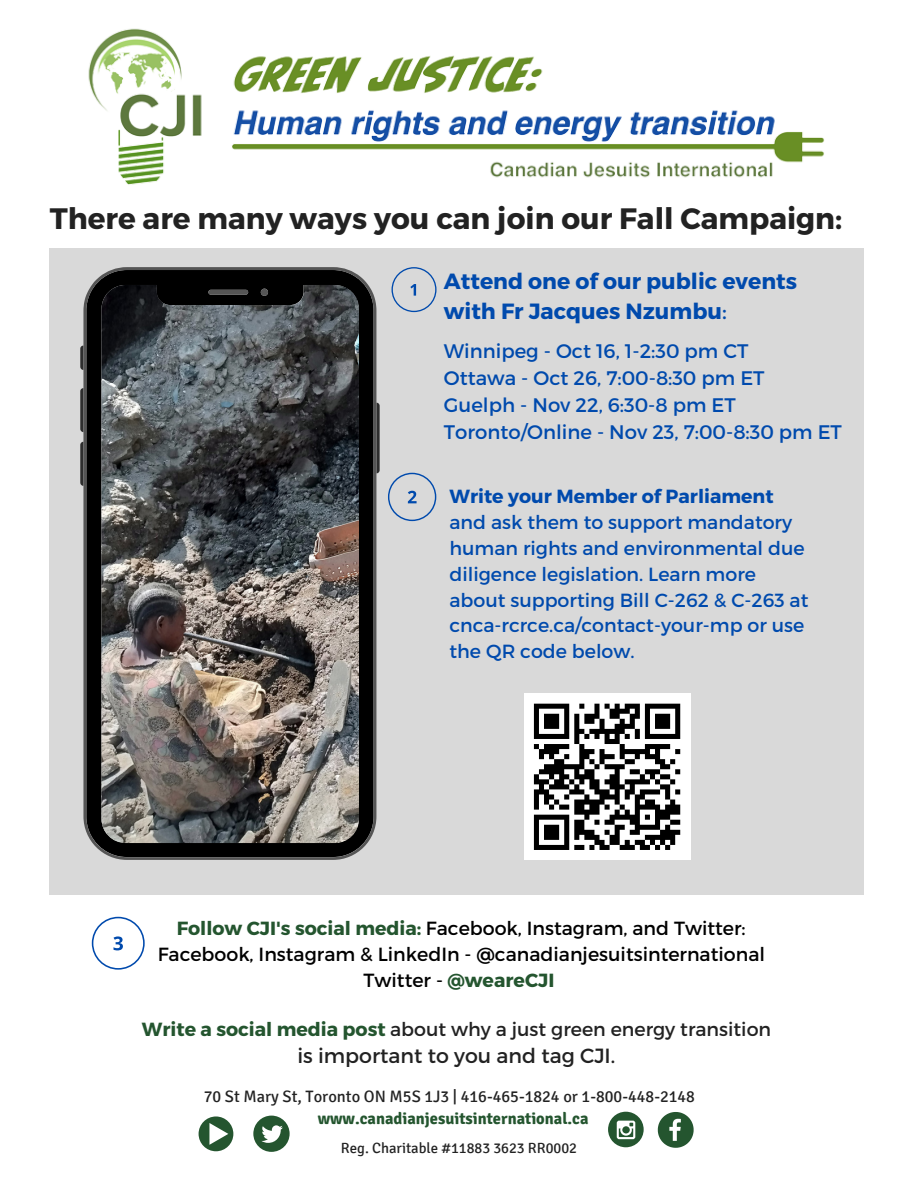
<style>
.page{position:relative;width:918px;height:1188px;background:#fff}
.page>*{position:absolute;margin:0;border:0;box-sizing:border-box;transform-origin:0 0}
.t1{font:700 29.55px "Montserrat";color:#222}
.t2{font:700 22.05px/30.3px "Montserrat";color:#004aad}
.t3{font:20.55px "Montserrat";color:#222}
.t4{font:19.65px/27px "Montserrat";color:#004aad}
.t5{font:19.05px/25.8px "Montserrat";color:#004aad}
.t6{font:19.05px/25.8px "Montserrat";color:#000;text-align:center}
.t7{font:19.05px "Montserrat";color:#222}
.t8{font:700 19.05px "Montserrat";color:#004aad}
.t9{font:16.5px "Signika";color:#222}
.t10{font:700 16.5px "Signika";color:#24552f}
.t11{font:14.85px "Signika";color:#222}
.s1{font-weight:400}
.s2{font-weight:700;color:#24552f}
</style>
<div class="page">
<div style="left:49px;top:248px;width:815px;height:647px;background:#d9d9d9"></div>
<svg style="left:199px;top:1116px;width:34px;height:35px"></svg>
<div style="left:253px;top:1116px;width:37px;height:36px;background:#24552f;border-radius:50%"></div>
<svg style="left:261px;top:1125px;width:22px;height:18px"></svg>
<div style="left:608px;top:1112px;width:36px;height:35px;background:#24552f;border-radius:50%"></div>
<svg style="left:617px;top:1121px;width:18px;height:18px"></svg>
<svg style="left:658px;top:1112px;width:36px;height:36px"></svg>
<img style="left:88px;top:28px;width:737px;height:157px">
<div style="left:524px;top:694px;width:166px;height:166px;background:#fff"></div>
<svg style="left:533px;top:703px;width:148px;height:147px"></svg>
<svg style="left:80px;top:346px;width:3px;height:24px"></svg>
<svg style="left:80px;top:388px;width:3px;height:44px"></svg>
<svg style="left:80px;top:442px;width:3px;height:44px"></svg>
<svg style="left:376px;top:403px;width:4px;height:70px"></svg>
<svg style="left:83px;top:267px;width:293px;height:593px;background:#565554"></svg>
<svg style="left:392px;top:267px;width:45px;height:45px"></svg>
<svg style="left:388px;top:473px;width:48px;height:48px"></svg>
<svg style="left:92px;top:917px;width:53px;height:53px"></svg>
<h1 class="t1" style="left:50px;top:200px;width:794px">There are many ways you can join our Fall Campaign:</h1>
<p class="t2" style="left:444px;top:264px;width:355px">Attend one of our public events with Fr Jacques Nzumbu<span class="s1">:</span></p>
<p class="t4" style="left:444px;top:337px;width:400px">Winnipeg - Oct 16, 1-2:30 pm CT<br>Ottawa - Oct 26, 7:00-8:30 pm ET<br>Guelph - Nov 22, 6:30-8 pm ET<br>Toronto/Online - Nov 23, 7:00-8:30 pm ET</p>
<p class="t8" style="left:449px;top:484px;width:326px">Write your Member of Parliament</p>
<p class="t5" style="left:449px;top:508px;width:361px">and ask them to support mandatory human rights and environmental due diligence legislation. Learn more about supporting Bill C-262 &amp; C-263 at cnca-rcrce.ca/contact-your-mp or use the QR code below.</p>
<p class="t6" style="left:158px;top:914px;width:609px"><span class="s2">Follow CJI's social media:</span> Facebook, Instagram, and Twitter:<br>Facebook, Instagram &amp; LinkedIn - @canadianjesuitsinternational<br>Twitter - <span class="s2">@weareCJI</span></p>
<p class="t7" style="left:142px;top:1017px;width:631px"><span class="s2">Write a social media post</span> about why a just green energy transition</p>
<p class="t3" style="left:297px;top:1043px;width:319px">is important to you and tag CJI.</p>
<p class="t9" style="left:204px;top:1086px;width:493px">70 St Mary St, Toronto ON M5S 1J3 | 416-465-1824 or 1-800-448-2148</p>
<p class="t10" style="left:318px;top:1109px;width:272px">www.canadianjesuitsinternational.ca</p>
<p class="t11" style="left:341px;top:1139px;width:238px">Reg. Charitable #11883 3623 RR0002</p>
</div>
